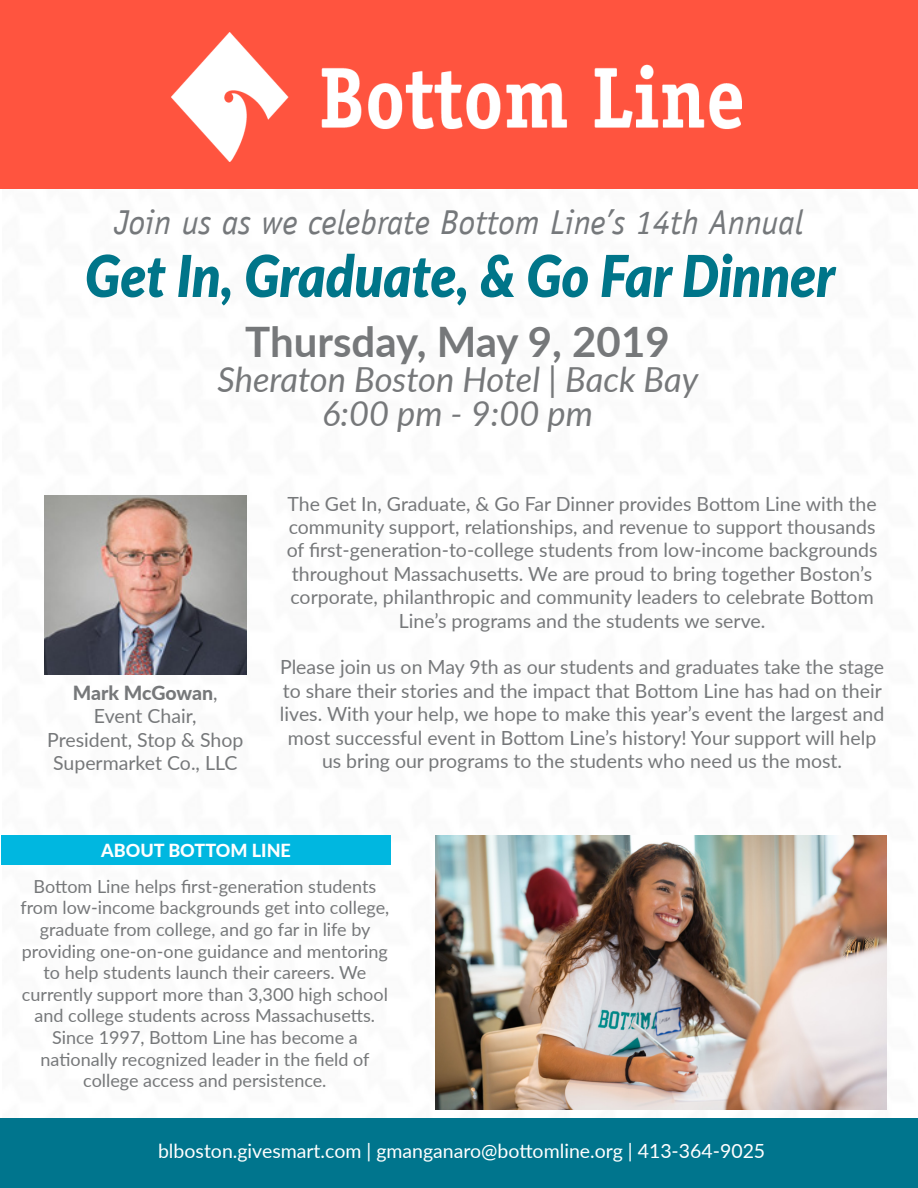
<style>
.page{position:relative;width:918px;height:1188px;background:#fff}
.page>*{position:absolute;margin:0;border:0;box-sizing:border-box;transform-origin:0 0}
.t1{font:italic 900 57.75px "Lato";color:#007589;scale:.91 1}
.t2{font:700 42px "Lato";color:#76787a}
.t3{font:italic 34.5px "Officina Sans LT";color:#75787b}
.t4{font:italic 34.5px "Lato";color:#76787a}
.t5{font:19.5px/23.4px "Lato";color:#76787a;text-align:center}
.t6{font:19.5px "Lato";color:#fff}
.t7{font:800 19.5px "Lato";letter-spacing:-.005em;color:#76787a}
.t8{font:18px/21.6px "Lato";color:#76787a;text-align:center}
.t9{font:800 18px "Lato";color:#fff}
.s1{font-weight:400}
</style>
<div class="page">
<div style="left:0;top:1119px;width:918px;height:69px;background:#00758d"></div>
<div style="left:0;top:0;width:918px;height:189px;background:#ff543f"></div>
<img style="left:172px;top:32px;width:570px;height:130px">
<div style="left:2px;top:835px;width:389px;height:29px;background:#00b7e0"></div>
<img style="left:435px;top:835px;width:452px;height:275px">
<img style="left:44px;top:495px;width:202px;height:180px">
<p class="t3" style="left:115px;top:202px;width:690px">Join us as we celebrate Bottom Line’s 14th Annual</p>
<p class="t1" style="left:85px;top:233px;width:826px">Get In, Graduate, &amp; Go Far Dinner</p>
<p class="t2" style="left:245px;top:311px;width:426px">Thursday, May 9, 2019</p>
<p class="t4" style="left:218px;top:355px;width:482px">Sheraton Boston Hotel | Back Bay</p>
<p class="t4" style="left:322px;top:389px;width:272px">6:00 pm - 9:00 pm</p>
<p class="t7" style="left:73px;top:678px;width:146px">Mark McGowan<span class="s1">,</span></p>
<p class="t5" style="left:94px;top:704px;width:104px">Event Chair,</p>
<p class="t5" style="left:47px;top:727px;width:198px">President, Stop &amp; Shop<br>Supermarket Co., LLC</p>
<p class="t5" style="left:287px;top:491px;width:592px">The Get In, Graduate, &amp; Go Far Dinner provides Bottom Line with the community support, relationships, and revenue to support thousands of first-generation-to-college students from low-income backgrounds throughout Massachusetts. We are proud to bring together Boston’s corporate, philanthropic and community leaders to celebrate Bottom Line’s programs and the students we serve.</p>
<p class="t5" style="left:280px;top:655px;width:606px">Please join us on May 9th as our students and graduates take the stage to share their stories and the impact that Bottom Line has had on their lives. With your help, we hope to make this year’s event the largest and most successful event in Bottom Line’s history! Your support will help us bring our programs to the students who need us the most.</p>
<p class="t9" style="left:101px;top:837px;width:191px">ABOUT BOTTOM LINE</p>
<p class="t8" style="left:20px;top:875px;width:370px">Bottom Line helps first-generation students from low-income backgrounds get into college, graduate from college, and go far in life by providing one-on-one guidance and mentoring to help students launch their careers. We currently support more than 3,300 high school and college students across Massachusetts.<br>Since 1997, Bottom Line has become a nationally recognized leader in the field of college access and persistence.</p>
<p class="t6" style="left:158px;top:1137px;width:609px">blboston.givesmart.com | gmanganaro@bottomline.org | 413-364-9025</p>
</div>
